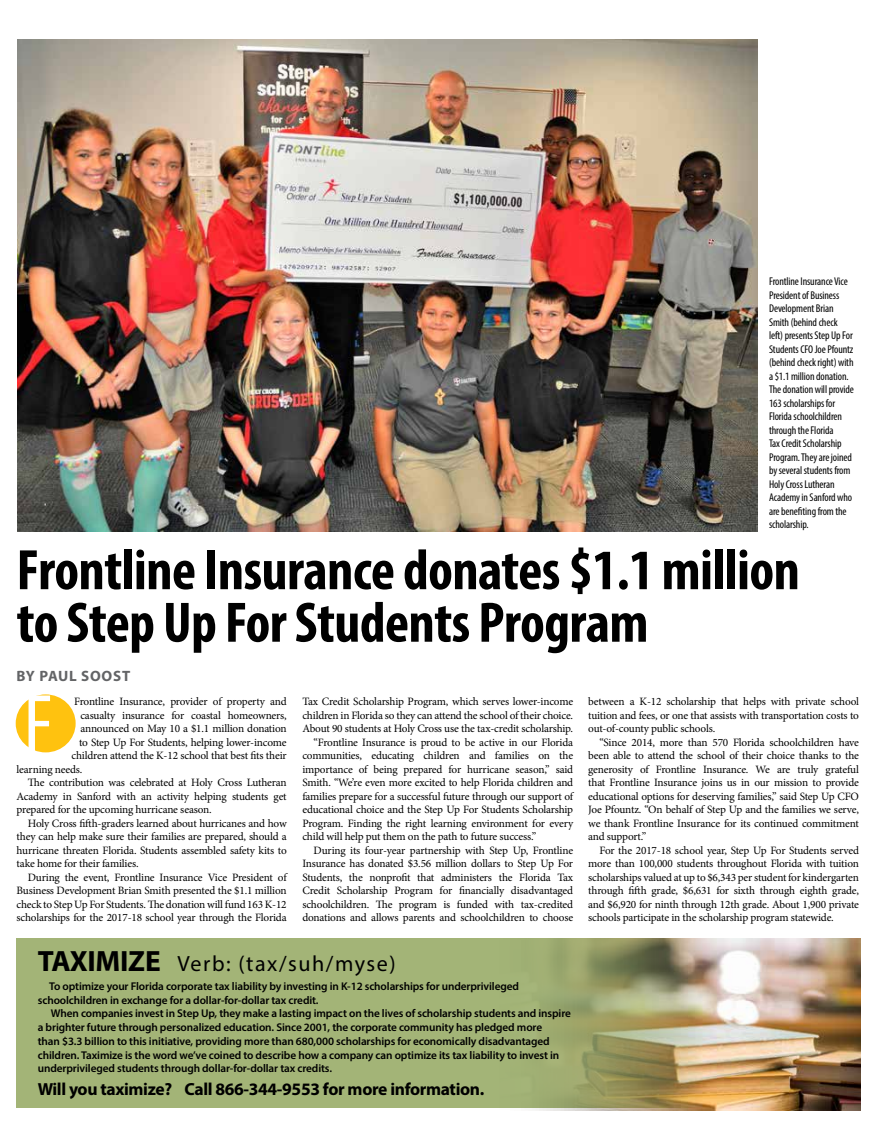
<style>
.page{position:relative;width:878px;height:1148px;background:#fff}
.page>*{position:absolute;margin:0;border:0;box-sizing:border-box;transform-origin:0 0}
.t1{font:condensed 83.75px "Myriad Pro";color:#fff}
.t2{font:700 condensed 57.5px/52.5px "Myriad Pro";letter-spacing:-.01em;color:#000}
.t3{font:22px "Myriad Pro";letter-spacing:.07em;color:#000}
.t4{font:700 17.5px "Myriad Pro";letter-spacing:-.02em;color:#000}
.t5{font:700 15px "Myriad Pro";letter-spacing:.05em;color:#636466}
.t6{font:11.25px/13.5px "Minion Pro";letter-spacing:-.015em;color:#000;text-align:justify}
.t7{font:600 11.25px/13.8px "Myriad Pro";letter-spacing:-.01em;color:#000}
.t8{font:condensed 11.25px/13.5px "Myriad Pro";letter-spacing:-.01em;color:#000}
.s1{font-weight:700;font-size:29.38px}
</style>
<div class="page">
<img style="left:17px;top:39px;width:740px;height:492px">
<div style="left:16px;top:694px;width:60px;height:58px;background:#ffc20f;border-radius:50%"></div>
<div style="left:17px;top:938px;width:843px;height:169px;background:#a3b477"></div>
<img style="left:486px;top:938px;width:374px;height:172px">
<p class="t8" style="left:769px;top:274px;width:86px">Frontline Insurance Vice<br>President of Business<br>Development Brian<br>Smith (behind check left) presents Step Up For<br>Students CFO Joe Pfountz (behind check right) with a $1.1 million donation.<br>The donation will provide<br>163 scholarships for<br>Florida schoolchildren through the Florida<br>Tax Credit Scholarship<br>Program. They are joined by several students from<br>Holy Cross Lutheran<br>Academy in Sanford who are benefiting from the scholarship.</p>
<h2 class="t2" style="left:17px;top:542px;width:784px">Frontline Insurance donates $1.1 million to Step Up For Students Program</h2>
<h3 class="t5" style="left:17px;top:665px;width:115px">BY PAUL SOOST</h3>
<h1 class="t1" style="left:23px;top:673px;width:30px">F</h1>
<p class="t6" style="left:74px;top:695px;width:214px">Frontline Insurance, provider of property and</p>
<p class="t6" style="left:302px;top:695px;width:272px">Tax Credit Scholarship Program, which serves lower-income</p>
<p class="t6" style="left:302px;top:708px;width:272px">children in Florida so they can attend the school of their choice.</p>
<p class="t6" style="left:302px;top:722px;width:272px">About 90 students at Holy Cross use the tax-credit scholarship.</p>
<p class="t6" style="left:313px;top:735px;width:261px">“Frontline Insurance is proud to be active in our Florida</p>
<p class="t6" style="left:302px;top:749px;width:272px">communities, educating children and families on the</p>
<p class="t6" style="left:302px;top:762px;width:272px">importance of being prepared for hurricane season,” said</p>
<p class="t6" style="left:302px;top:776px;width:272px">Smith. “We’re even more excited to help Florida children and</p>
<p class="t6" style="left:302px;top:789px;width:272px">families prepare for a successful future through our support of</p>
<p class="t6" style="left:302px;top:803px;width:272px">educational choice and the Step Up For Students Scholarship</p>
<p class="t6" style="left:302px;top:816px;width:272px">Program. Finding the right learning environment for every</p>
<p class="t6" style="left:302px;top:830px;width:235px">child will help put them on the path to future success.”</p>
<p class="t6" style="left:313px;top:843px;width:261px">During its four-year partnership with Step Up, Frontline</p>
<p class="t6" style="left:302px;top:857px;width:272px">Insurance has donated $3.56 million dollars to Step Up For</p>
<p class="t6" style="left:302px;top:870px;width:272px">Students, the nonprofit that administers the Florida Tax</p>
<p class="t6" style="left:302px;top:884px;width:272px">Credit Scholarship Program for financially disadvantaged</p>
<p class="t6" style="left:302px;top:897px;width:272px">schoolchildren. The program is funded with tax-credited</p>
<p class="t6" style="left:302px;top:911px;width:272px">donations and allows parents and schoolchildren to choose</p>
<p class="t6" style="left:588px;top:695px;width:272px">between a K-12 scholarship that helps with private school tuition and fees, or one that assists with transportation costs to out-of-county public schools.</p>
<p class="t6" style="left:588px;top:735px;width:272px;text-indent:11px">“Since 2014, more than 570 Florida schoolchildren have been able to attend the school of their choice thanks to the generosity of Frontline Insurance. We are truly grateful that Frontline Insurance joins us in our mission to provide educational options for deserving families,” said Step Up CFO Joe Pfountz. “On behalf of Step Up and the families we serve, we thank Frontline Insurance for its continued commitment and support.”</p>
<p class="t6" style="left:588px;top:843px;width:272px;text-indent:11px">For the 2017-18 school year, Step Up For Students served more than 100,000 students throughout Florida with tuition scholarships valued at up to $6,343 per student for kindergarten through fifth grade, $6,631 for sixth through eighth grade, and $6,920 for ninth through 12th grade. About 1,900 private schools participate in the scholarship program statewide.</p>
<p class="t6" style="left:80px;top:708px;width:208px">casualty insurance for coastal homeowners,</p>
<p class="t6" style="left:80px;top:722px;width:208px">announced on May 10 a $1.1 million donation</p>
<p class="t6" style="left:79px;top:735px;width:209px">to Step Up For Students, helping lower-income</p>
<p class="t6" style="left:72px;top:749px;width:216px">children attend the K-12 school that best fits their</p>
<p class="t6" style="left:17px;top:762px;width:67px">learning needs.</p>
<p class="t6" style="left:28px;top:776px;width:260px">The contribution was celebrated at Holy Cross Lutheran</p>
<p class="t6" style="left:17px;top:789px;width:271px">Academy in Sanford with an activity helping students get</p>
<p class="t6" style="left:17px;top:803px;width:197px">prepared for the upcoming hurricane season.</p>
<p class="t6" style="left:28px;top:816px;width:260px">Holy Cross fifth-graders learned about hurricanes and how</p>
<p class="t6" style="left:17px;top:830px;width:271px">they can help make sure their families are prepared, should a</p>
<p class="t6" style="left:17px;top:843px;width:272px">hurricane threaten Florida. Students assembled safety kits to</p>
<p class="t6" style="left:17px;top:857px;width:123px">take home for their families.</p>
<p class="t6" style="left:28px;top:870px;width:260px">During the event, Frontline Insurance Vice President of</p>
<p class="t6" style="left:17px;top:884px;width:272px">Business Development Brian Smith presented the $1.1 million</p>
<p class="t6" style="left:17px;top:897px;width:271px">check to Step Up For Students. The donation will fund 163 K-12</p>
<p class="t6" style="left:17px;top:911px;width:272px">scholarships for the 2017-18 school year through the Florida</p>
<h3 class="t3" style="left:38px;top:949px;width:359px"><span class="s1">TAXIMIZE</span> Verb: (tax/suh/myse)</h3>
<p class="t7" style="left:38px;top:979px;width:482px;text-indent:11px">To optimize your Florida corporate tax liability by investing in K-12 scholarships for underprivileged schoolchildren in exchange for a dollar-for-dollar tax credit.</p>
<p class="t7" style="left:38px;top:1006px;width:534px;text-indent:13px">When companies invest in Step Up, they make a lasting impact on the lives of scholarship students and inspire a brighter future through personalized education. Since 2001, the corporate community has pledged more<br>than $3.3 billion to this initiative, providing more than 680,000 scholarships for economically disadvantaged children. Taximize is the word we’ve coined to describe how a company can optimize its tax liability to invest in underprivileged students through dollar-for-dollar tax credits.</p>
<h3 class="t4" style="left:38px;top:1077px;width:448px">Will you taximize? Call 866-344-9553 for more information.</h3>
</div>
